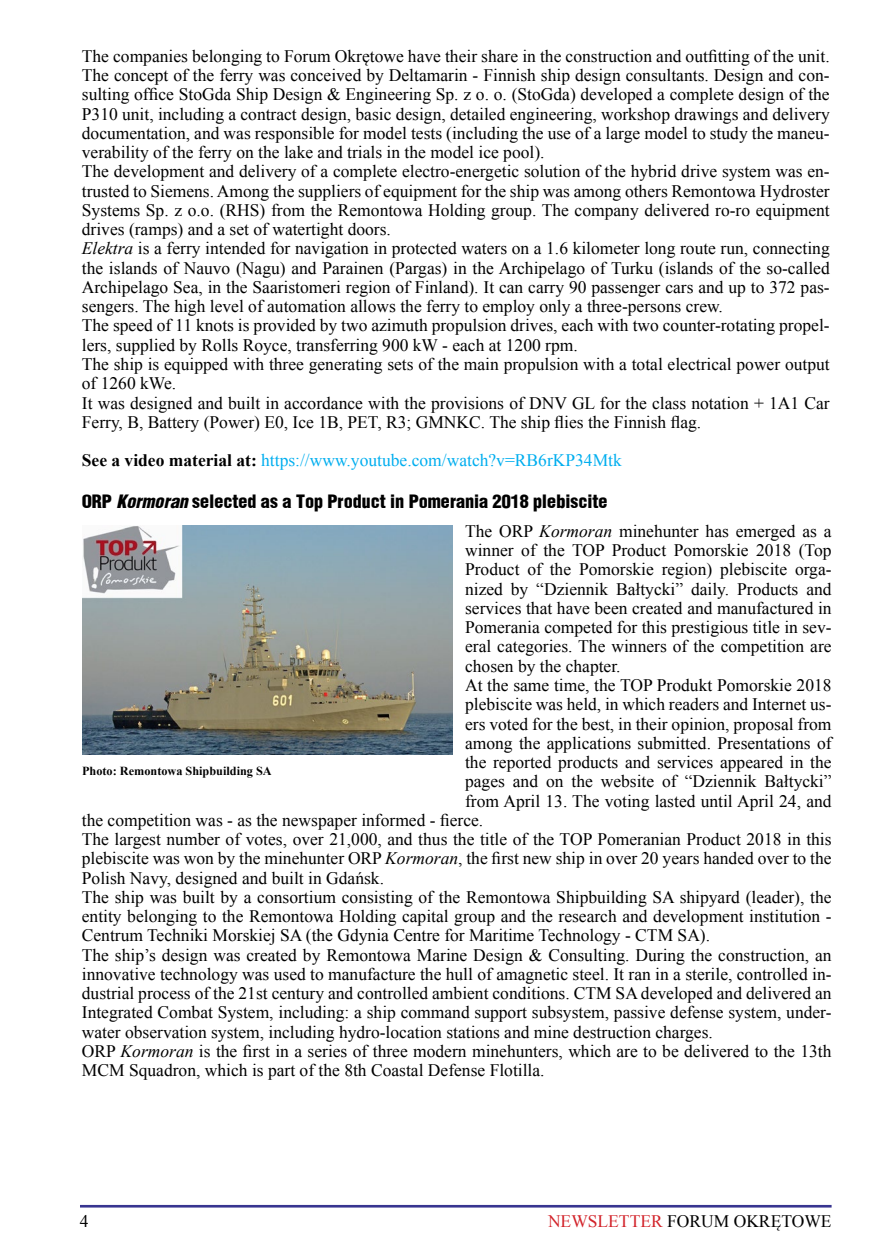
<style>
.page{position:relative;width:893px;height:1241px;background:#fff}
.page>*{position:absolute;margin:0;border:0;box-sizing:border-box;transform-origin:0 0}
.t1{font:18.38px "Switz Cond Blackpl";color:#000}
.t2{font:17.5px/19.2px "Times New Roman";color:#000}
.t3{font:17.5px "Times New Roman";color:#00aeef}
.t4{font:700 12.25px "Times New Roman";color:#000}
.s1{font-style:italic}
.s2{font-weight:700;color:#000}
.s3{color:#d2232a}
</style>
<div class="page">
<hr style="left:80px;top:1204px;width:752px;height:3px;background:#383590">
<img style="left:82px;top:525px;width:371px;height:229px">
<p class="t2" style="left:82px;top:46px;width:749px">The companies belonging to Forum Okrętowe have their share in the construction and outfitting of the unit.<br>The concept of the ferry was conceived by Deltamarin - Finnish ship design consultants. Design and con&shy;sulting office StoGda Ship Design &amp; Engineering Sp. z o. o. (StoGda) developed a complete design of the P310 unit, including a contract design, basic design, detailed engineering, workshop drawings and delivery documentation, and was responsible for model tests (including the use of a large model to study the maneu&shy;verability of the ferry on the lake and trials in the model ice pool).<br>The development and delivery of a complete electro-energetic solution of the hybrid drive system was en&shy;trusted to Siemens. Among the suppliers of equipment for the ship was among others Remontowa Hydroster Systems Sp. z o.o. (RHS) from the Remontowa Holding group. The company delivered ro-ro equipment drives (ramps) and a set of watertight doors.<br><span class="s1">Elektra</span> is a ferry intended for navigation in protected waters on a 1.6 kilometer long route run, connecting the islands of Nauvo (Nagu) and Parainen (Pargas) in the Archipelago of Turku (islands of the so-called Archipelago Sea, in the Saaristomeri region of Finland). It can carry 90 passenger cars and up to 372 pas&shy;sengers. The high level of automation allows the ferry to employ only a three-persons crew.<br>The speed of 11 knots is provided by two azimuth propulsion drives, each with two counter-rotating propel&shy;lers, supplied by Rolls Royce, transferring 900 kW - each at 1200 rpm.<br>The ship is equipped with three generating sets of the main propulsion with a total electrical power output of 1260 kWe.<br>It was designed and built in accordance with the provisions of DNV GL for the class notation + 1A1 Car Ferry, B, Battery (Power) E0, Ice 1B, PET, R3; GMNKC. The ship flies the Finnish flag.</p>
<p class="t3" style="left:82px;top:448px;width:541px"><span class="s2">See a video material at:</span> https://www.youtube.com/watch?v=RB6rKP34Mtk</p>
<p class="t1" style="left:82px;top:489px;width:527px">ORP <span class="s1">Kormoran</span> selected as a Top Product in Pomerania 2018 plebiscite</p>
<p class="t2" style="left:465px;top:521px;width:368px">The ORP <span class="s1">Kormoran</span> minehunter has emerged as a</p>
<p class="t2" style="left:465px;top:540px;width:368px">winner of the TOP Product Pomorskie 2018 (Top</p>
<p class="t2" style="left:465px;top:559px;width:368px">Product of the Pomorskie region) plebiscite orga-</p>
<p class="t2" style="left:465px;top:579px;width:368px">nized by “Dziennik Bałtycki” daily. Products and</p>
<p class="t2" style="left:465px;top:598px;width:368px">services that have been created and manufactured in</p>
<p class="t2" style="left:465px;top:617px;width:368px">Pomerania competed for this prestigious title in sev-</p>
<p class="t2" style="left:465px;top:636px;width:368px">eral categories. The winners of the competition are</p>
<p class="t2" style="left:465px;top:656px;width:157px">chosen by the chapter.</p>
<p class="t2" style="left:465px;top:675px;width:368px">At the same time, the TOP Produkt Pomorskie 2018</p>
<p class="t2" style="left:465px;top:694px;width:368px">plebiscite was held, in which readers and Internet us-</p>
<p class="t2" style="left:465px;top:713px;width:368px">ers voted for the best, in their opinion, proposal from</p>
<p class="t2" style="left:465px;top:733px;width:368px">among the applications submitted. Presentations of</p>
<p class="t2" style="left:465px;top:752px;width:368px">the reported products and services appeared in the</p>
<p class="t2" style="left:465px;top:771px;width:368px">pages and on the website of “Dziennik Bałtycki”</p>
<p class="t2" style="left:465px;top:790px;width:368px">from April 13. The voting lasted until April 24, and</p>
<p class="t2" style="left:82px;top:810px;width:403px">the competition was - as the newspaper informed - fierce.</p>
<p class="t2" style="left:82px;top:829px;width:751px">The largest number of votes, over 21,000, and thus the title of the TOP Pomeranian Product 2018 in this</p>
<p class="t2" style="left:82px;top:848px;width:751px">plebiscite was won by the minehunter ORP <span class="s1">Kormoran</span>, the first new ship in over 20 years handed over to the</p>
<p class="t2" style="left:82px;top:867px;width:304px">Polish Navy, designed and built in Gdańsk.</p>
<p class="t2" style="left:82px;top:887px;width:751px">The ship was built by a consortium consisting of the Remontowa Shipbuilding SA shipyard (leader), the</p>
<p class="t2" style="left:82px;top:906px;width:751px">entity belonging to the Remontowa Holding capital group and the research and development institution -</p>
<p class="t2" style="left:82px;top:925px;width:630px">Centrum Techniki Morskiej SA (the Gdynia Centre for Maritime Technology - CTM SA).</p>
<p class="t2" style="left:82px;top:944px;width:751px">The ship’s design was created by Remontowa Marine Design &amp; Consulting. During the construction, an</p>
<p class="t2" style="left:82px;top:964px;width:751px">innovative technology was used to manufacture the hull of amagnetic steel. It ran in a sterile, controlled in-</p>
<p class="t2" style="left:82px;top:983px;width:751px">dustrial process of the 21st century and controlled ambient conditions. CTM SA developed and delivered an</p>
<p class="t2" style="left:82px;top:1002px;width:751px">Integrated Combat System, including: a ship command support subsystem, passive defense system, under-</p>
<p class="t2" style="left:82px;top:1021px;width:632px">water observation system, including hydro-location stations and mine destruction charges.</p>
<p class="t2" style="left:82px;top:1041px;width:751px">ORP <span class="s1">Kormoran</span> is the first in a series of three modern minehunters, which are to be delivered to the 13th</p>
<p class="t2" style="left:82px;top:1060px;width:464px">MCM Squadron, which is part of the 8th Coastal Defense Flotilla.</p>
<p class="t4" style="left:82px;top:762px;width:191px">Photo: Remontowa Shipbuilding SA</p>
<p class="t2" style="left:80px;top:1210px;width:10px">4</p>
<p class="t2" style="left:548px;top:1210px;width:285px"><span class="s3">NEWSLETTER</span> FORUM OKRĘTOWE</p>
</div>
